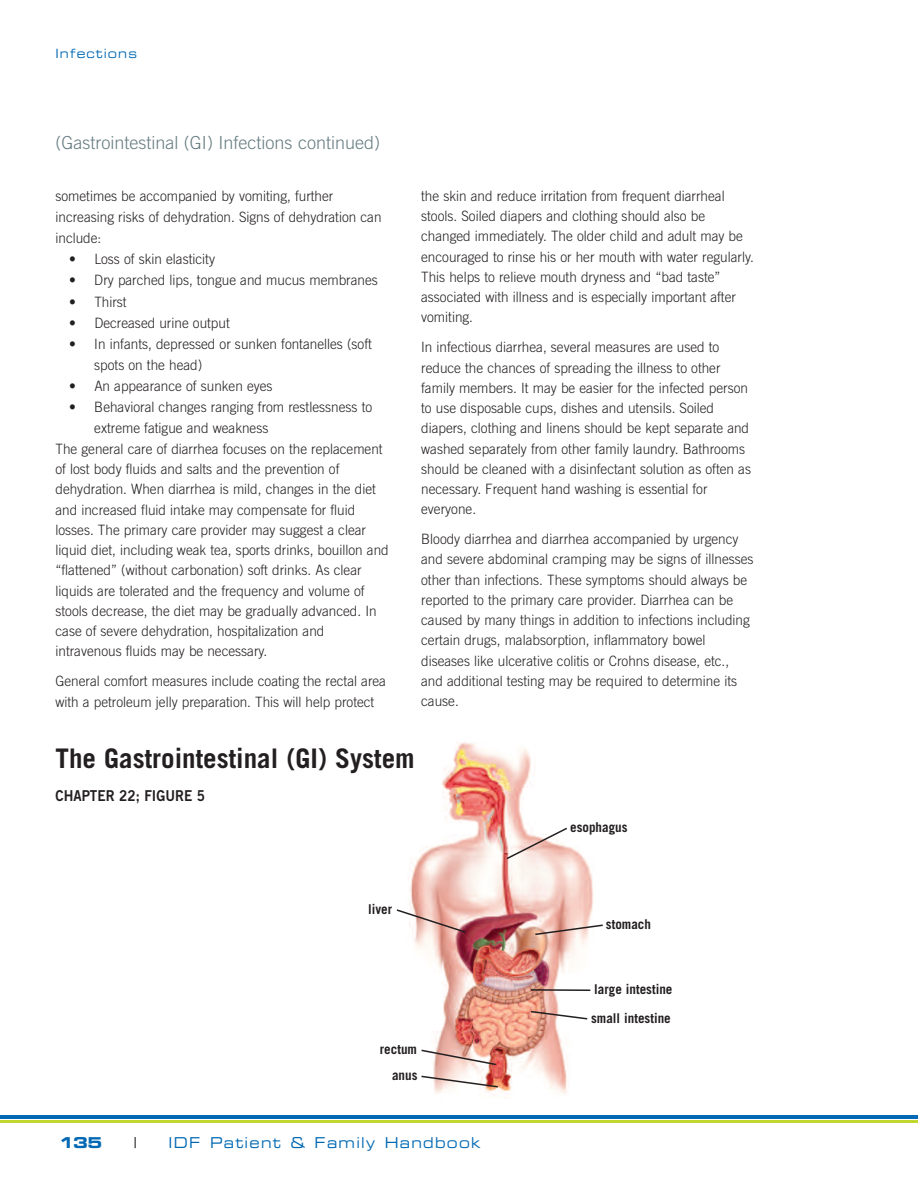
<style>
.page{position:relative;width:918px;height:1188px;background:#fff}
.page>*{position:absolute;margin:0;border:0;box-sizing:border-box;transform-origin:0 0}
.t1{font:700 27px "Trade Gothic LT";color:#231f20}
.t2{font:300 18px "Trade Gothic LT";color:#657b80}
.t3{font:15px "Eurostile Extended Two";letter-spacing:.095em;color:#0168b3;scale:.89 1}
.t4{font:15px "Trade Gothic Bold Two";color:#231f20;scale:.9 1}
.t5{font:15px "Eurostile Bold Extended Two";color:#0168b3}
.t6{font:15px "Eurostile Extended Two";color:#231f20;scale:.89 1}
.t7{font:300 14.25px/20.2px "Trade Gothic LT";color:#231f20;scale:.95 1}
.t8{font:700 13.5px/26px "Trade Gothic";color:#231f20;text-align:right}
.t9{font:12.75px "Eurostile Extended Two";letter-spacing:.095em;color:#0168b3;scale:.89 1}
</style>
<div class="page">
<img style="left:409px;top:742px;width:185px;height:356px">
<svg style="left:505px;top:826px;width:64px;height:35px"></svg>
<svg style="left:534px;top:924px;width:69px;height:12px"></svg>
<hr style="left:531px;top:989px;width:59px;height:2px;background:#231f20">
<svg style="left:529px;top:1010px;width:60px;height:10px"></svg>
<svg style="left:420px;top:1049px;width:78px;height:17px"></svg>
<svg style="left:420px;top:1075px;width:80px;height:13px"></svg>
<svg style="left:396px;top:908px;width:71px;height:26px"></svg>
<hr style="left:0;top:1121px;width:918px;height:2px;background:#c1d72f">
<hr style="left:0;top:1116px;width:918px;height:3px;background:#0168b3">
<p class="t9" style="left:55px;top:49px;width:93px">Infections</p>
<p class="t2" style="left:56px;top:136px;width:326px">(Gastrointestinal (GI) Infections continued)</p>
<p class="t7" style="left:56px;top:186px;width:345px;line-height:21px">sometimes be accompanied by vomiting, further increasing risks of dehydration. Signs of dehydration can include:</p>
<p class="t7" style="left:69px;top:250px;width:155px">• Loss of skin elasticity</p>
<p class="t7" style="left:69px;top:271px;width:327px">• Dry parched lips, tongue and mucus membranes</p>
<p class="t7" style="left:69px;top:293px;width:62px">• Thirst</p>
<p class="t7" style="left:69px;top:314px;width:171px">• Decreased urine output</p>
<p class="t7" style="left:94px;top:335px;width:294px;text-indent:-25px">• In infants, depressed or sunken fontanelles (soft spots on the head)</p>
<p class="t7" style="left:69px;top:377px;width:216px">• An appearance of sunken eyes</p>
<p class="t7" style="left:69px;top:398px;width:321px">• Behavioral changes ranging from restlessness to</p>
<p class="t7" style="left:94px;top:419px;width:185px">extreme fatigue and weakness</p>
<p class="t7" style="left:56px;top:440px;width:346px">The general care of diarrhea focuses on the replacement</p>
<p class="t7" style="left:56px;top:460px;width:300px">of lost body fluids and salts and the prevention of</p>
<p class="t7" style="left:56px;top:480px;width:339px">dehydration. When diarrhea is mild, changes in the diet</p>
<p class="t7" style="left:56px;top:501px;width:317px">and increased fluid intake may compensate for fluid</p>
<p class="t7" style="left:56px;top:521px;width:328px">losses. The primary care provider may suggest a clear</p>
<p class="t7" style="left:56px;top:541px;width:352px">liquid diet, including weak tea, sports drinks, bouillon and</p>
<p class="t7" style="left:56px;top:561px;width:324px">“flattened” (without carbonation) soft drinks. As clear</p>
<p class="t7" style="left:56px;top:582px;width:327px">liquids are tolerated and the frequency and volume of</p>
<p class="t7" style="left:56px;top:602px;width:340px">stools decrease, the diet may be gradually advanced. In</p>
<p class="t7" style="left:56px;top:622px;width:285px">case of severe dehydration, hospitalization and</p>
<p class="t7" style="left:56px;top:642px;width:224px">intravenous fluids may be necessary.</p>
<p class="t7" style="left:56px;top:672px;width:349px">General comfort measures include coating the rectal area with a petroleum jelly preparation. This will help protect</p>
<p class="t7" style="left:421px;top:187px;width:352px">the skin and reduce irritation from frequent diarrheal stools. Soiled diapers and clothing should also be changed immediately. The older child and adult may be encouraged to rinse his or her mouth with water regularly.<br>This helps to relieve mouth dryness and “bad taste” associated with illness and is especially important after vomiting.</p>
<p class="t7" style="left:421px;top:338px;width:349px">In infectious diarrhea, several measures are used to reduce the chances of spreading the illness to other family members. It may be easier for the infected person to use disposable cups, dishes and utensils. Soiled diapers, clothing and linens should be kept separate and washed separately from other family laundry. Bathrooms should be cleaned with a disinfectant solution as often as necessary. Frequent hand washing is essential for everyone.</p>
<p class="t7" style="left:421px;top:530px;width:351px">Bloody diarrhea and diarrhea accompanied by urgency and severe abdominal cramping may be signs of illnesses other than infections. These symptoms should always be reported to the primary care provider. Diarrhea can be caused by many things in addition to infections including certain drugs, malabsorption, inflammatory bowel diseases like ulcerative colitis or Crohns disease, etc., and additional testing may be required to determine its cause.</p>
<h1 class="t1" style="left:56px;top:748px;width:361px">The Gastrointestinal (GI) System</h1>
<p class="t4" style="left:56px;top:790px;width:168px">CHAPTER 22; FIGURE 5</p>
<p class="t8" style="left:570px;top:815px;width:59px">esophagus</p>
<p class="t8" style="left:368px;top:897px;width:25px">liver</p>
<p class="t8" style="left:606px;top:913px;width:47px">stomach</p>
<p class="t8" style="left:594px;top:978px;width:80px">large intestine</p>
<p class="t8" style="left:591px;top:1007px;width:81px">small intestine</p>
<p class="t8" style="left:380px;top:1038px;width:39px">rectum anus</p>
<p class="t5" style="left:59px;top:1137px;width:45px">135</p>
<p class="t6" style="left:134px;top:1137px;width:5px">|</p>
<p class="t3" style="left:169px;top:1137px;width:352px">IDF Patient &amp; Family Handbook</p>
</div>
